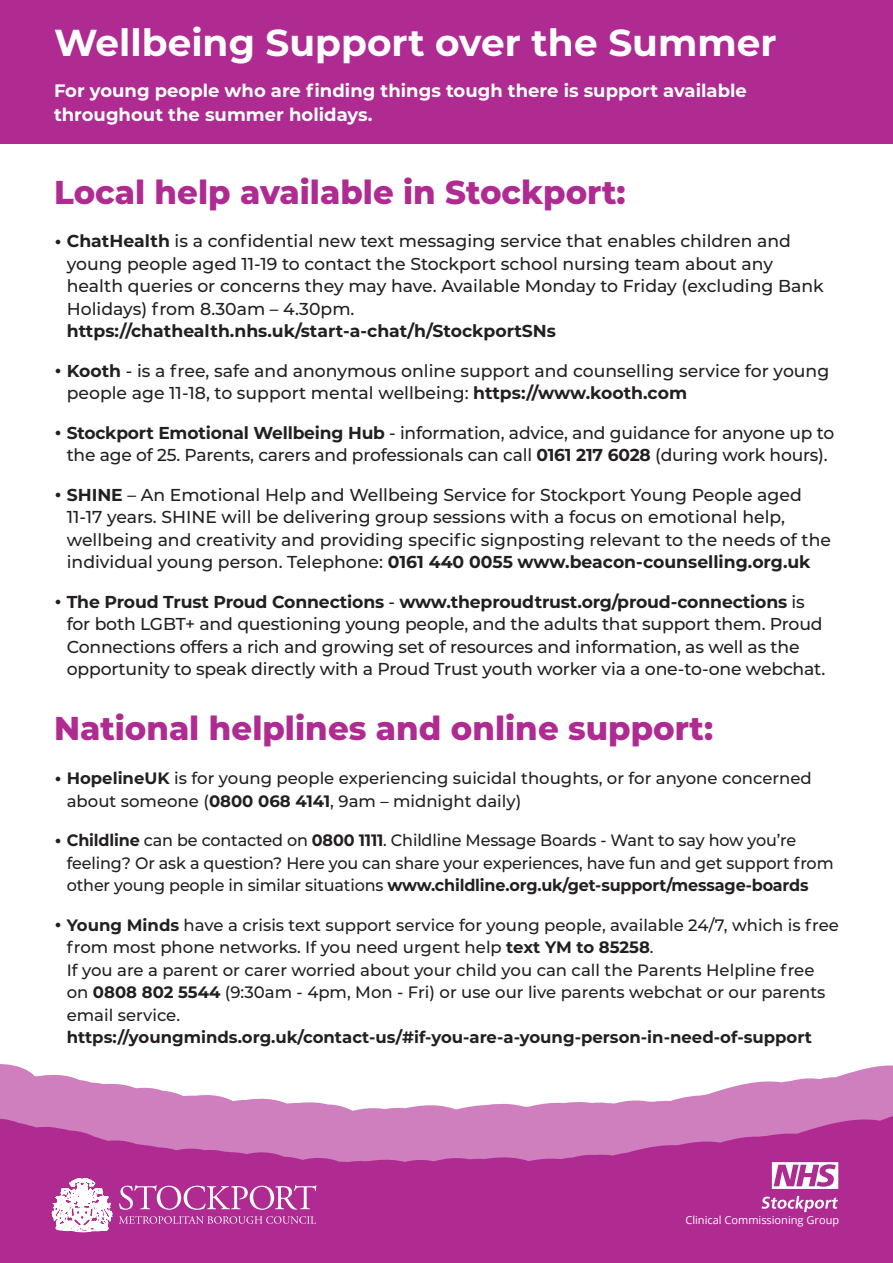
<style>
.page{position:relative;width:893px;height:1263px;background:#fff}
.page>*{position:absolute;margin:0;border:0;box-sizing:border-box;transform-origin:0 0}
.t1{font:700 37.5px "Montserrat";color:#fff}
.t2{font:800 33px "Montserrat";color:#af2b91}
.t3{font:700 18px/24px "Montserrat";color:#fff}
.t4{font:500 17.25px/22.5px "Montserrat";color:#231f20}
.t5{font:700 17.25px "Montserrat";color:#231f20}
.t6{font:500 16.5px/22.5px "Montserrat";color:#231f20}
.t7{font:700 16.5px "Montserrat";color:#231f20}
.t8{font:10.95px "Open Sans";color:#fff}
.s1{font-size:25.5px}
.s2{font-weight:700}
</style>
<div class="page">
<div style="left:0;top:0;width:893px;height:144px;background:#af2b91"></div>
<svg style="left:0;top:1064px;width:893px;height:199px;fill:#af2b91"></svg>
<svg style="left:119px;top:1185px;width:197px;height:25px;background:#c25eab"></svg>
<svg style="left:119px;top:1216px;width:197px;height:8px;background:#c059a9"></svg>
<svg style="left:52px;top:1178px;width:60px;height:54px"></svg>
<svg style="left:772px;top:1162px;width:66px;height:27px"></svg>
<svg style="left:761px;top:1196px;width:77px;height:16px"></svg>
<h1 class="t1" style="left:54px;top:16px;width:724px">Wellbeing Support over the Summer</h1>
<p class="t3" style="left:54px;top:78px;width:694px">For young people who are finding things tough there is support available throughout the summer holidays.</p>
<h2 class="t2" style="left:54px;top:168px;width:573px">Local help available in Stockport:</h2>
<p class="t4" style="left:67px;top:229px;width:758px;text-indent:-13px"><span class="s1">•</span> <span class="s2">ChatHealth</span> is a confidential new text messaging service that enables children and young people aged 11-19 to contact the Stockport school nursing team about any health queries or concerns they may have. Available Monday to Friday (excluding Bank Holidays) from 8.30am – 4.30pm.</p>
<p class="t5" style="left:67px;top:319px;width:491px">https://chathealth.nhs.uk/start-a-chat/h/StockportSNs</p>
<p class="t4" style="left:67px;top:359px;width:764px;text-indent:-13px"><span class="s1">•</span> <span class="s2">Kooth</span> - is a free, safe and anonymous online support and counselling service for young people age 11-18, to support mental wellbeing: <span class="s2">https://www.kooth.com</span></p>
<p class="t4" style="left:54px;top:421px;width:782px;text-align:center"><span class="s1">•</span> <span class="s2">Stockport Emotional Wellbeing Hub</span> - information, advice, and guidance for anyone up to the age of 25. Parents, carers and professionals can call <span class="s2">0161 217 6028</span> (during work hours).</p>
<p class="t4" style="left:67px;top:483px;width:766px;text-indent:-13px"><span class="s1">•</span> <span class="s2">SHINE</span> – An Emotional Help and Wellbeing Service for Stockport Young People aged 11-17 years. SHINE will be delivering group sessions with a focus on emotional help, wellbeing and creativity and providing specific signposting relevant to the needs of the individual young person. Telephone: <span class="s2">0161 440 0055 www.beacon-counselling.org.uk</span></p>
<p class="t4" style="left:67px;top:590px;width:760px;text-indent:-13px"><span class="s1">•</span> <span class="s2">The Proud Trust Proud Connections</span> - <span class="s2">www.theproudtrust.org/proud-connections</span> is for both LGBT+ and questioning young people, and the adults that support them. Proud Connections offers a rich and growing set of resources and information, as well as the opportunity to speak directly with a Proud Trust youth worker via a one-to-one webchat.</p>
<h2 class="t2" style="left:54px;top:704px;width:661px">National helplines and online support:</h2>
<p class="t6" style="left:67px;top:766px;width:747px;text-indent:-13px"><span class="s1">•</span> <span class="s2">HopelineUK</span> is for young people experiencing suicidal thoughts, or for anyone concerned about someone (<span class="s2">0800 068 4141</span>, 9am – midnight daily)</p>
<p class="t6" style="left:67px;top:828px;width:768px;text-indent:-13px"><span class="s1">•</span> <span class="s2">Childline</span> can be contacted on <span class="s2">0800 1111</span>. Childline Message Boards - Want to say how you’re feeling? Or ask a question? Here you can share your experiences, have fun and get support from other young people in similar situations <span class="s2">www.childline.org.uk/get-support/message-boards</span></p>
<p class="t6" style="left:67px;top:913px;width:774px;text-indent:-13px"><span class="s1">•</span> <span class="s2">Young Minds</span> have a crisis text support service for young people, available 24/7, which is free from most phone networks. If you need urgent help <span class="s2">text YM to 85258</span>.<br>If you are a parent or carer worried about your child you can call the Parents Helpline free on <span class="s2">0808 802 5544</span> (9:30am - 4pm, Mon - Fri) or use our live parents webchat or our parents email service.</p>
<p class="t7" style="left:67px;top:1025px;width:747px">https://youngminds.org.uk/contact-us/#if-you-are-a-young-person-in-need-of-support</p>
<p class="t8" style="left:685px;top:1212px;width:155px">Clinical Commissioning Group</p>
</div>
